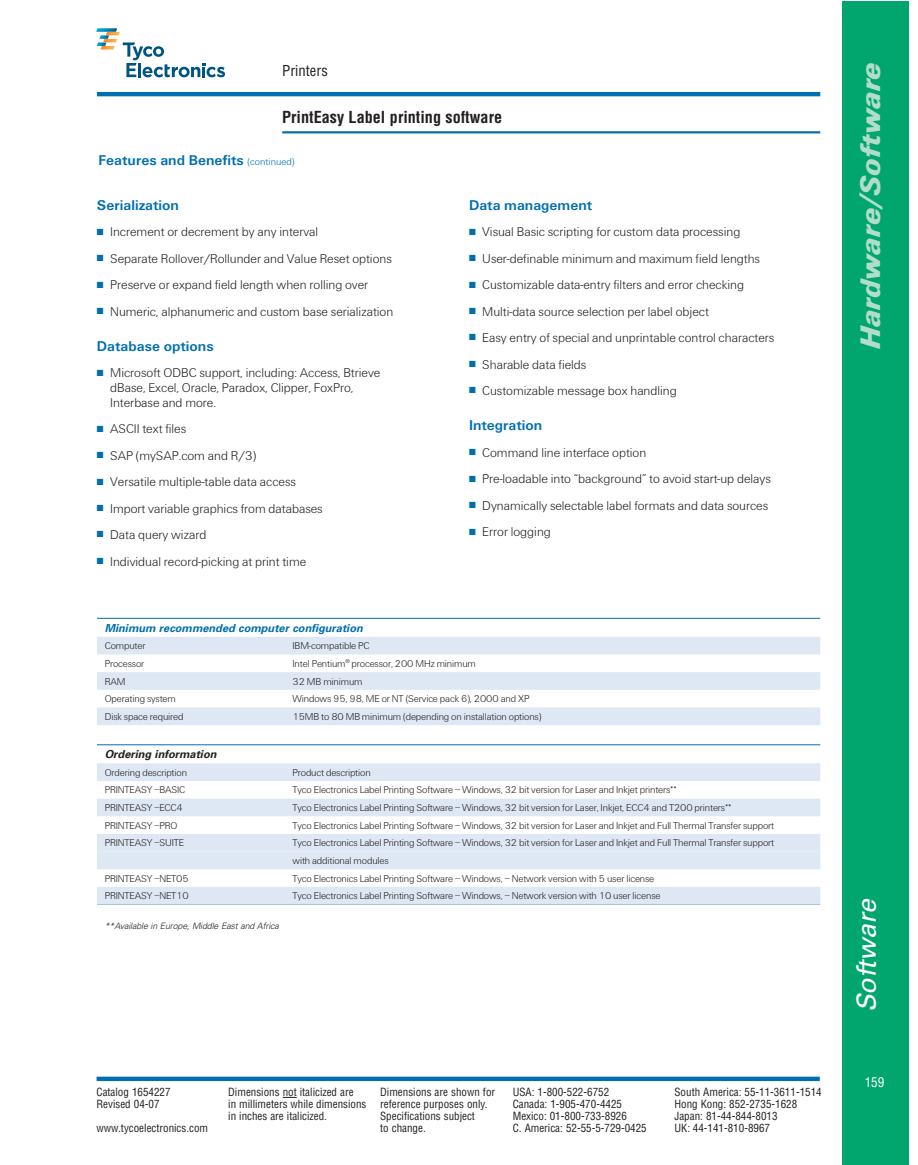
<style>
.page{position:relative;width:918px;height:1165px;background:#fff}
.page>*{position:absolute;margin:0;border:0;box-sizing:border-box;transform-origin:0 0}
.t1{font:italic 900 29.4px "U76 Univers";color:#b2ddcc}
.t2{font:italic 26.4px "Univers";color:#fff}
.t3{font:700 condensed 16.2px "Helvetica";color:#231f20}
.t4{font:700 14.7px "U65 Univers";color:#006faf}
.t5{font:condensed 14.7px "Helvetica";color:#231f20}
.t6{font:300 13.2px/14.7px "U45 Univers";color:#231f20}
.t7{font:condensed 13.2px "Helvetica";color:#fff}
.t8{font:condensed 10.95px "Helvetica";color:#231f20}
.t9{font:italic 700 10.95px "Univers";color:#006faf}
.t10{font:italic 700 10.95px "Univers";color:#231f20}
.t11{font:300 10.35px/17.7px "U45 Univers";letter-spacing:-.01em;color:#231f20}
.t12{font:italic 300 8.85px "Univers";color:#231f20}
.s1{font-family:"U45 Univers";font-weight:300;font-size:10.35px}
.s2{color:#006faf}
</style>
<div class="page">
<div style="left:842px;top:1px;width:66px;height:1163px;background:#00a66e"></div>
<svg style="left:283px;top:1096px;width:14px;height:1px"></svg>
<svg style="left:97px;top:1076px;width:723px;height:4px;background:#2a86bc"></svg>
<hr style="left:282px;top:131px;width:538px;height:2px;background:#006faf">
<hr style="left:97px;top:92px;width:723px;height:4px;background:#006faf">
<svg style="left:97px;top:28px;width:128px;height:49px"></svg>
<hr style="left:97px;top:618px;width:723px;height:1px;background:#006faf">
<div style="left:97px;top:636px;width:723px;height:18px;background:#dee8f4"></div>
<div style="left:97px;top:672px;width:723px;height:17px;background:#dee8f4"></div>
<div style="left:97px;top:707px;width:723px;height:18px;background:#dee8f4"></div>
<hr style="left:97px;top:744px;width:723px;height:1px;background:#006faf">
<div style="left:97px;top:763px;width:723px;height:18px;background:#dee8f4"></div>
<div style="left:97px;top:798px;width:723px;height:18px;background:#dee8f4"></div>
<div style="left:97px;top:833px;width:723px;height:18px;background:#dee8f4"></div>
<div style="left:97px;top:851px;width:723px;height:18px;background:#dee8f4"></div>
<div style="left:97px;top:886px;width:723px;height:18px;background:#dee8f4"></div>
<hr style="left:97px;top:904px;width:723px;height:1px;background:#a5c3e1">
<h3 class="t5" style="left:282px;top:65px;width:47px">Printers</h3>
<h3 class="t3" style="left:282px;top:111px;width:221px">PrintEasy Label printing software</h3>
<h3 class="t4" style="left:98px;top:155px;width:198px">Features and Benefits <span class="s1">(continued)</span></h3>
<h3 class="t4" style="left:97px;top:200px;width:84px">Serialization</h3>
<p class="t6" style="left:97px;top:226px;width:223px"><span class="s2">■</span> Increment or decrement by any interval</p>
<p class="t6" style="left:97px;top:252px;width:296px"><span class="s2">■</span> Separate Rollover/Rollunder and Value Reset options</p>
<p class="t6" style="left:97px;top:278px;width:273px"><span class="s2">■</span> Preserve or expand field length when rolling over</p>
<p class="t6" style="left:97px;top:305px;width:298px"><span class="s2">■</span> Numeric, alphanumeric and custom base serialization</p>
<h3 class="t4" style="left:97px;top:341px;width:118px">Database options</h3>
<p class="t6" style="left:110px;top:367px;width:272px;text-indent:-13px"><span class="s2">■</span> Microsoft ODBC support, including: Access, Btrieve dBase, Excel, Oracle, Paradox, Clipper, FoxPro,<br>Interbase and more.</p>
<p class="t6" style="left:97px;top:422px;width:91px"><span class="s2">■</span> ASCII text files</p>
<p class="t6" style="left:97px;top:449px;width:161px"><span class="s2">■</span> SAP (mySAP.com and R/3)</p>
<p class="t6" style="left:97px;top:475px;width:200px"><span class="s2">■</span> Versatile multiple-table data access</p>
<p class="t6" style="left:97px;top:502px;width:227px"><span class="s2">■</span> Import variable graphics from databases</p>
<p class="t6" style="left:97px;top:528px;width:111px"><span class="s2">■</span> Data query wizard</p>
<p class="t6" style="left:97px;top:555px;width:211px"><span class="s2">■</span> Individual record-picking at print time</p>
<h3 class="t4" style="left:469px;top:200px;width:125px">Data management</h3>
<p class="t6" style="left:469px;top:226px;width:273px"><span class="s2">■</span> Visual Basic scripting for custom data processing</p>
<p class="t6" style="left:469px;top:252px;width:293px"><span class="s2">■</span> User-definable minimum and maximum field lengths</p>
<p class="t6" style="left:469px;top:278px;width:277px"><span class="s2">■</span> Customizable data-entry filters and error checking</p>
<p class="t6" style="left:469px;top:305px;width:241px"><span class="s2">■</span> Multi-data source selection per label object</p>
<p class="t6" style="left:469px;top:331px;width:307px"><span class="s2">■</span> Easy entry of special and unprintable control characters</p>
<p class="t6" style="left:469px;top:358px;width:119px"><span class="s2">■</span> Sharable data fields</p>
<p class="t6" style="left:469px;top:384px;width:209px"><span class="s2">■</span> Customizable message box handling</p>
<h3 class="t4" style="left:469px;top:420px;width:75px">Integration</h3>
<p class="t6" style="left:469px;top:446px;width:179px"><span class="s2">■</span> Command line interface option</p>
<p class="t6" style="left:469px;top:472px;width:303px"><span class="s2">■</span> Pre-loadable into “background” to avoid start-up delays</p>
<p class="t6" style="left:469px;top:499px;width:301px"><span class="s2">■</span> Dynamically selectable label formats and data sources</p>
<p class="t6" style="left:469px;top:525px;width:83px"><span class="s2">■</span> Error logging</p>
<p class="t9" style="left:105px;top:623px;width:262px">Minimum recommended computer configuration</p>
<p class="t11" style="left:105px;top:637px;width:42px">Computer</p>
<p class="t11" style="left:293px;top:637px;width:79px">IBM-compatible PC</p>
<p class="t11" style="left:105px;top:655px;width:41px">Processor</p>
<p class="t11" style="left:293px;top:655px;width:185px">Intel Pentium<sup>®</sup> processor, 200 MHz minimum</p>
<p class="t11" style="left:105px;top:673px;width:22px">RAM</p>
<p class="t11" style="left:293px;top:673px;width:72px">32 MB minimum</p>
<p class="t11" style="left:105px;top:690px;width:73px">Operating system</p>
<p class="t11" style="left:293px;top:690px;width:238px">Windows 95, 98, ME or NT (Service pack 6), 2000 and XP</p>
<p class="t11" style="left:105px;top:708px;width:80px">Disk space required</p>
<p class="t11" style="left:293px;top:708px;width:250px">15MB to 80 MB minimum (depending on installation options)</p>
<p class="t10" style="left:105px;top:750px;width:115px">Ordering information</p>
<p class="t11" style="left:105px;top:764px;width:84px">Ordering description</p>
<p class="t11" style="left:293px;top:764px;width:80px">Product description</p>
<p class="t11" style="left:105px;top:782px;width:82px">PRINTEASY –BASIC</p>
<p class="t11" style="left:293px;top:782px;width:386px">Tyco Electronics Label Printing Software – Windows, 32 bit version for Laser and Inkjet printers**</p>
<p class="t11" style="left:105px;top:799px;width:80px">PRINTEASY –ECC4</p>
<p class="t11" style="left:293px;top:799px;width:440px">Tyco Electronics Label Printing Software – Windows, 32 bit version for Laser, Inkjet, ECC4 and T200 printers**</p>
<p class="t11" style="left:105px;top:817px;width:74px">PRINTEASY –PRO</p>
<p class="t11" style="left:293px;top:817px;width:483px">Tyco Electronics Label Printing Software – Windows, 32 bit version for Laser and Inkjet and Full Thermal Transfer support</p>
<p class="t11" style="left:105px;top:834px;width:81px">PRINTEASY –SUITE</p>
<p class="t11" style="left:293px;top:834px;width:483px">Tyco Electronics Label Printing Software – Windows, 32 bit version for Laser and Inkjet and Full Thermal Transfer support with additional modules</p>
<p class="t11" style="left:105px;top:870px;width:86px">PRINTEASY –NET05</p>
<p class="t11" style="left:293px;top:870px;width:363px">Tyco Electronics Label Printing Software – Windows, – Network version with 5 user license</p>
<p class="t11" style="left:105px;top:887px;width:86px">PRINTEASY –NET10</p>
<p class="t11" style="left:293px;top:887px;width:370px">Tyco Electronics Label Printing Software – Windows, – Network version with 10 user license</p>
<p class="t12" style="left:105px;top:922px;width:177px">**Available in Europe, Middle East and Africa</p>
<p class="t8" style="left:97px;top:1087px;width:76px">Catalog 1654227</p>
<p class="t8" style="left:228px;top:1087px;width:127px">Dimensions not italicized are</p>
<p class="t8" style="left:380px;top:1087px;width:116px">Dimensions are shown for</p>
<p class="t8" style="left:513px;top:1087px;width:98px">USA: 1-800-522-6752</p>
<p class="t8" style="left:675px;top:1087px;width:149px">South America: 55-11-3611-1514</p>
<p class="t8" style="left:97px;top:1099px;width:65px">Revised 04-07</p>
<p class="t8" style="left:228px;top:1099px;width:261px">in millimeters while dimensions reference purposes only.</p>
<p class="t8" style="left:513px;top:1099px;width:111px">Canada: 1-905-470-4425</p>
<p class="t8" style="left:675px;top:1099px;width:124px">Hong Kong: 852-2735-1628</p>
<p class="t8" style="left:228px;top:1111px;width:100px">in inches are italicized.</p>
<p class="t8" style="left:380px;top:1111px;width:96px">Specifications subject</p>
<p class="t8" style="left:513px;top:1111px;width:116px">Mexico: 01-800-733-8926</p>
<p class="t8" style="left:675px;top:1111px;width:105px">Japan: 81-44-844-8013</p>
<p class="t8" style="left:97px;top:1123px;width:113px">www.tycoelectronics.com</p>
<p class="t8" style="left:380px;top:1123px;width:47px">to change.</p>
<p class="t8" style="left:513px;top:1123px;width:136px">C. America: 52-55-5-729-0425</p>
<p class="t8" style="left:675px;top:1123px;width:97px">UK: 44-141-810-8967</p>
<h1 class="t1" style="left:861px;top:349px;width:288px;rotate:-90deg">Hardware/Software</h1>
<h2 class="t2" style="left:857px;top:1012px;width:120px;rotate:-90deg">Software</h2>
<p class="t7" style="left:865px;top:1076px;width:21px">159</p>
</div>
